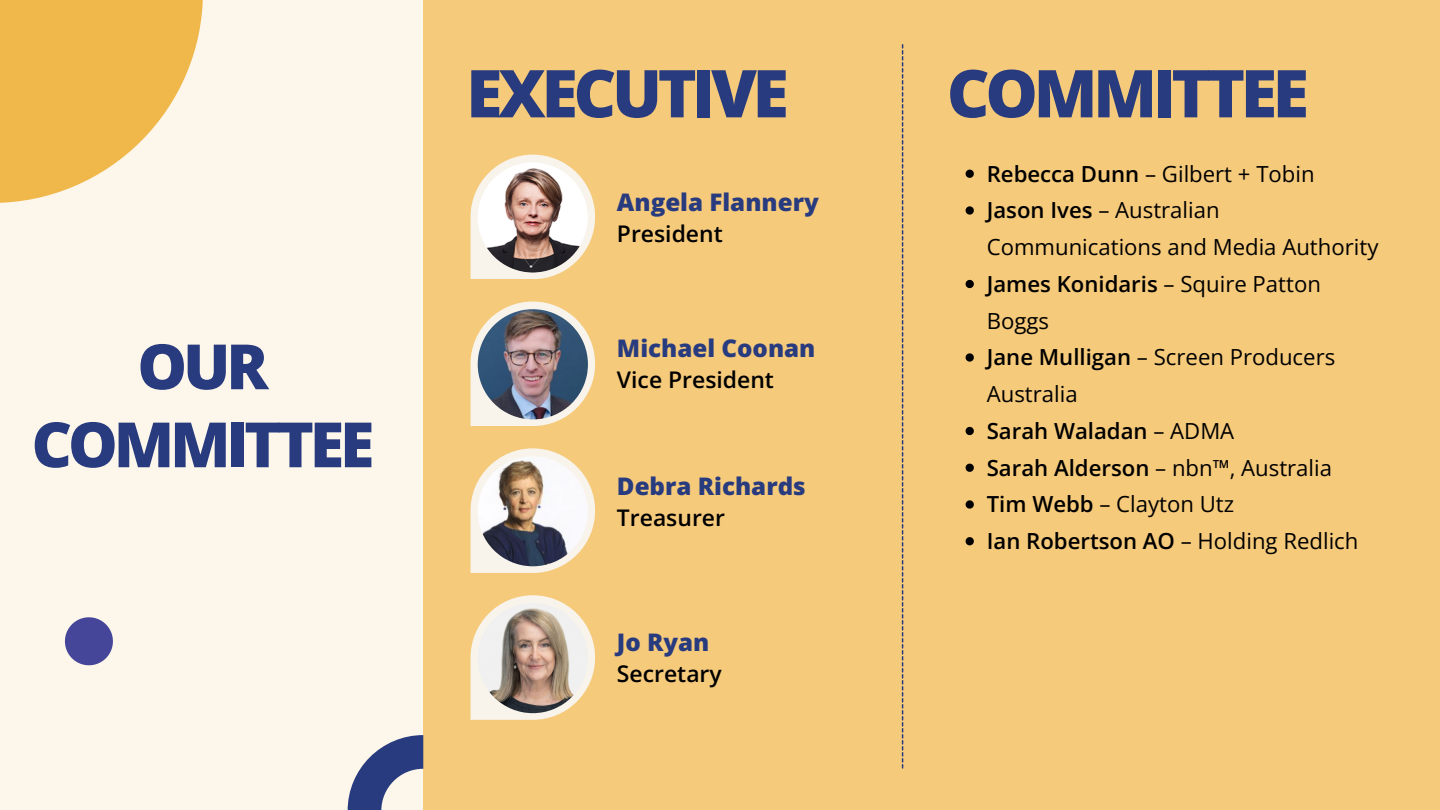
<style>
.page{position:relative;width:1440px;height:810px;background:#f6ca7b}
.page>*{position:absolute;margin:0;border:0;box-sizing:border-box;transform-origin:0 0}
.t1{font:800 66px "Open Sans";letter-spacing:-.065em;color:#283b7f}
.t2{font:800 62.5px/78px "Open Sans";letter-spacing:-.065em;color:#283b7f;text-align:center}
.t3{font:800 24.2px "Open Sans";color:#283b7f}
.t4{font:600 22.9px "Open Sans";color:#000}
.t5{font:22.2px/36.8px "Open Sans";color:#000}
.t6{font:600 22.2px "Open Sans";color:#000}
.s1{font-weight:600}
.s2{font-weight:400}
</style>
<div class="page">
<div style="left:0;top:0;width:422px;height:810px;background:#fdf6ea"></div>
<svg style="left:0;top:0;width:203px;height:203px"></svg>
<svg style="left:65px;top:617px;width:48px;height:48px"></svg>
<svg style="left:471px;top:155px;width:124px;height:124px"></svg>
<img style="left:478px;top:162px;width:110px;height:110px">
<svg style="left:471px;top:302px;width:124px;height:124px"></svg>
<img style="left:478px;top:309px;width:110px;height:110px">
<svg style="left:471px;top:448px;width:124px;height:125px"></svg>
<img style="left:478px;top:456px;width:110px;height:110px">
<svg style="left:471px;top:595px;width:124px;height:125px"></svg>
<img style="left:478px;top:603px;width:110px;height:110px">
<svg style="left:966px;top:170px;width:8px;height:8px"></svg>
<svg style="left:966px;top:206px;width:8px;height:9px"></svg>
<svg style="left:966px;top:280px;width:8px;height:8px"></svg>
<svg style="left:966px;top:353px;width:8px;height:9px"></svg>
<svg style="left:966px;top:427px;width:8px;height:8px"></svg>
<svg style="left:966px;top:464px;width:8px;height:8px"></svg>
<svg style="left:966px;top:500px;width:8px;height:9px"></svg>
<svg style="left:966px;top:537px;width:8px;height:8px"></svg>
<svg style="left:902px;top:44px;width:1px;height:725px"></svg>
<svg style="left:348px;top:735px;width:75px;height:75px"></svg>
<p class="t2" style="left:32px;top:326px;width:344px">OUR<br>COMMITTEE</p>
<p class="t1" style="left:466px;top:47px;width:324px">EXECUTIVE</p>
<h1 class="t3" style="left:617px;top:185px;width:203px">Angela Flannery</h1>
<p class="t4" style="left:617px;top:217px;width:107px">President</p>
<p class="t3" style="left:617px;top:332px;width:200px">Michael Coonan</p>
<h2 class="t4" style="left:617px;top:364px;width:159px">Vice President</h2>
<p class="t3" style="left:617px;top:469px;width:190px">Debra Richards</p>
<p class="t4" style="left:617px;top:502px;width:110px">Treasurer</p>
<p class="t3" style="left:617px;top:625px;width:94px">Jo Ryan</p>
<p class="t4" style="left:617px;top:658px;width:106px">Secretary</p>
<p class="t1" style="left:947px;top:47px;width:364px">COMMITTEE</p>
<h2 class="t5" style="left:987px;top:155px;width:329px"><span class="s1">Rebecca Dunn</span> – Gilbert + Tobin</h2>
<h2 class="t5" style="left:987px;top:191px;width:393px"><span class="s1">Jason Ives</span> – Australian<br>Communications and Media Authority</h2>
<p class="t5" style="left:987px;top:265px;width:336px"><span class="s1">James Konidaris</span> – Squire Patton<br>Boggs</p>
<p class="t5" style="left:987px;top:338px;width:350px"><span class="s1">Jane Mulligan</span> – Screen Producers<br>Australia</p>
<h1 class="t6" style="left:987px;top:415px;width:249px">Sarah Waladan <span class="s2">– ADMA</span></h1>
<p class="t5" style="left:987px;top:449px;width:347px"><span class="s1">Sarah Alderson</span> – nbn™, Australia</p>
<p class="t5" style="left:987px;top:485px;width:249px"><span class="s1">Tim Webb</span> – Clayton Utz</p>
<p class="t5" style="left:987px;top:522px;width:373px"><span class="s1">Ian Robertson AO</span> – Holding Redlich</p>
</div>
